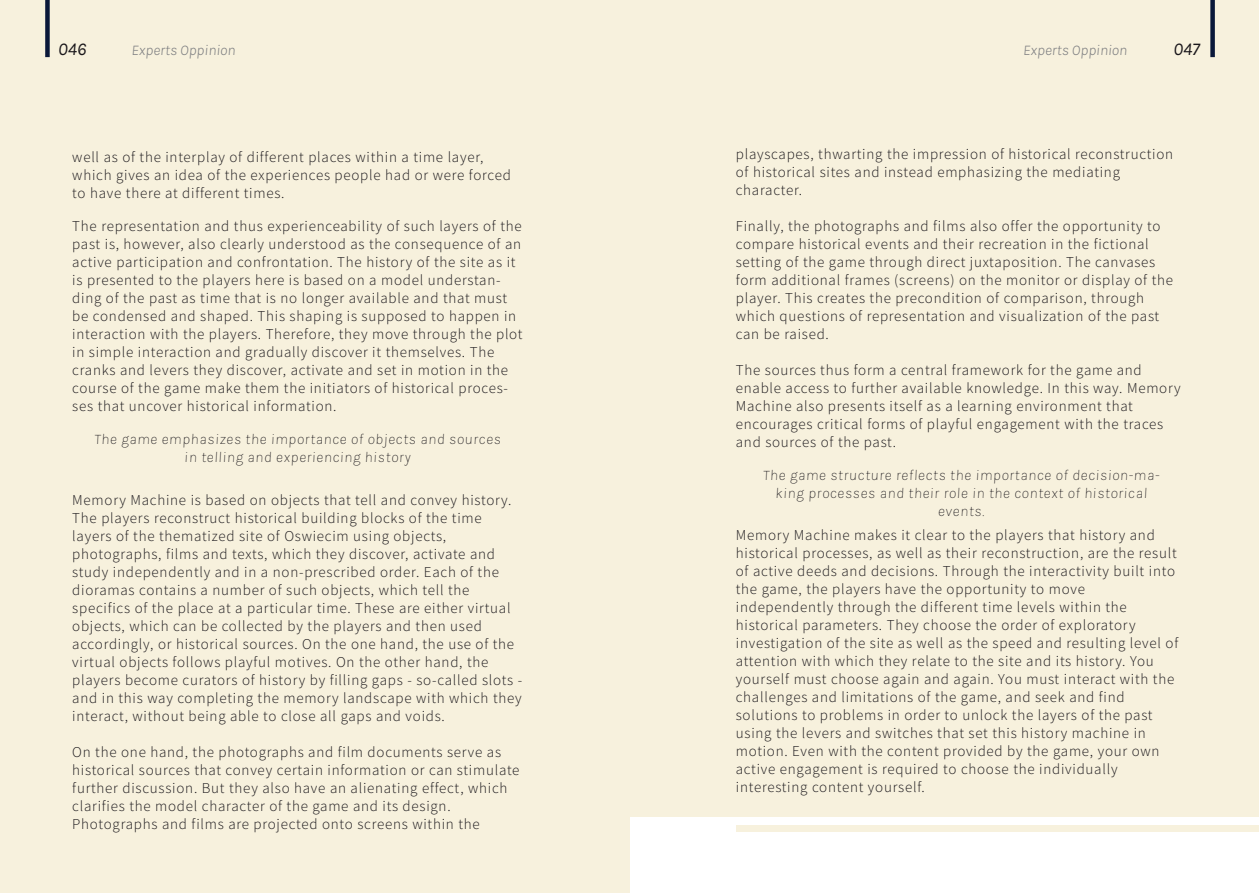
<style>
.page{position:relative;width:1259px;height:893px;background:#fff}
.page>*{position:absolute;margin:0;border:0;box-sizing:border-box;transform-origin:0 0}
.t1{font:italic 18px "Karla";color:#1a171b}
.t2{font:300 15px/18px "Source Sans Pro";letter-spacing:.05em;color:#1a171b}
.t3{font:italic 200 15px/18px "Karla";letter-spacing:.05em;color:#1a171b;text-align:center}
.t4{font:italic 300 15px "Karla";color:#7f8082}
</style>
<div class="page">
<div style="left:629px;top:0;width:630px;height:816px;background:#f7f1dd"></div>
<div style="left:0;top:0;width:629px;height:893px;background:#f7f1dd"></div>
<svg style="left:1210px;top:0;width:4px;height:55px"></svg>
<div style="left:45px;top:0;width:5px;height:55px;background:#0a1839"></div>
<div style="left:736px;top:825px;width:523px;height:6px;background:#f7f1dd"></div>
<p class="t1" style="left:58px;top:38px;width:29px">046</p>
<p class="t4" style="left:131px;top:41px;width:105px">Experts Oppinion</p>
<p class="t4" style="left:1023px;top:41px;width:105px">Experts Oppinion</p>
<p class="t1" style="left:1173px;top:38px;width:28px">047</p>
<p class="t2" style="left:736px;top:146px;width:439px">playscapes, thwarting the impression of historical reconstruction of historical sites and instead emphasizing the mediating character.</p>
<p class="t2" style="left:736px;top:218px;width:439px">Finally, the photographs and films also offer the opportunity to compare historical events and their recreation in the fictional setting of the game through direct juxtaposition. The canvases form additional frames (screens) on the monitor or display of the player. This creates the precondition of comparison, through which questions of representation and visualization of the past can be raised.</p>
<p class="t2" style="left:736px;top:362px;width:446px">The sources thus form a central framework for the game and enable access to further available knowledge. In this way. Memory Machine also presents itself as a learning environment that encourages critical forms of playful engagement with the traces</p>
<p class="t2" style="left:72px;top:149px;width:440px">well as of the interplay of different places within a time layer, which gives an idea of the experiences people had or were forced to have there at different times.</p>
<p class="t2" style="left:72px;top:218px;width:452px">The representation and thus experienceability of such layers of the past is, however, also clearly understood as the consequence of an active participation and confrontation. The history of the site as it is presented to the players here is based on a model understan&shy;ding of the past as time that is no longer available and that must be condensed and shaped. This shaping is supposed to happen in interaction with the players. Therefore, they move through the plot in simple interaction and gradually discover it themselves. The cranks and levers they discover, activate and set in motion in the course of the game make them the initiators of historical proces&shy;ses that uncover historical information.</p>
<p class="t3" style="left:94px;top:430px;width:409px">The game emphasizes the importance of objects and sources</p>
<p class="t2" style="left:736px;top:434px;width:162px">and sources of the past.</p>
<p class="t3" style="left:185px;top:448px;width:228px">in telling and experiencing history</p>
<p class="t3" style="left:763px;top:466px;width:398px">The game structure reflects the importance of decision-ma&shy;king processes and their role in the context of historical events.</p>
<p class="t2" style="left:736px;top:528px;width:444px">Memory Machine makes it clear to the players that history and historical processes, as well as their reconstruction, are the result of active deeds and decisions. Through the interactivity built into the game, the players have the opportunity to move independently through the different time levels within the historical parameters. They choose the order of exploratory investigation of the site as well as the speed and resulting level of attention with which they relate to the site and its history. You yourself must choose again and again. You must interact with the challenges and limitations of the game, and seek and find solutions to problems in order to unlock the layers of the past using the levers and switches that set this history machine in motion. Even with the content provided by the game, your own active engagement is required to choose the individually interesting content yourself.</p>
<p class="t2" style="left:72px;top:493px;width:451px">Memory Machine is based on objects that tell and convey history.<br>The players reconstruct historical building blocks of the time layers of the thematized site of Oswiecim using objects, photographs, films and texts, which they discover, activate and study independently and in a non-prescribed order. Each of the dioramas contains a number of such objects, which tell the specifics of the place at a particular time. These are either virtual objects, which can be collected by the players and then used accordingly, or historical sources. On the one hand, the use of the virtual objects follows playful motives. On the other hand, the players become curators of history by filling gaps - so-called slots - and in this way completing the memory landscape with which they interact, without being able to close all gaps and voids.</p>
<p class="t2" style="left:72px;top:745px;width:449px">On the one hand, the photographs and film documents serve as historical sources that convey certain information or can stimulate further discussion. But they also have an alienating effect, which clarifies the model character of the game and its design.<br>Photographs and films are projected onto screens within the</p>
</div>
